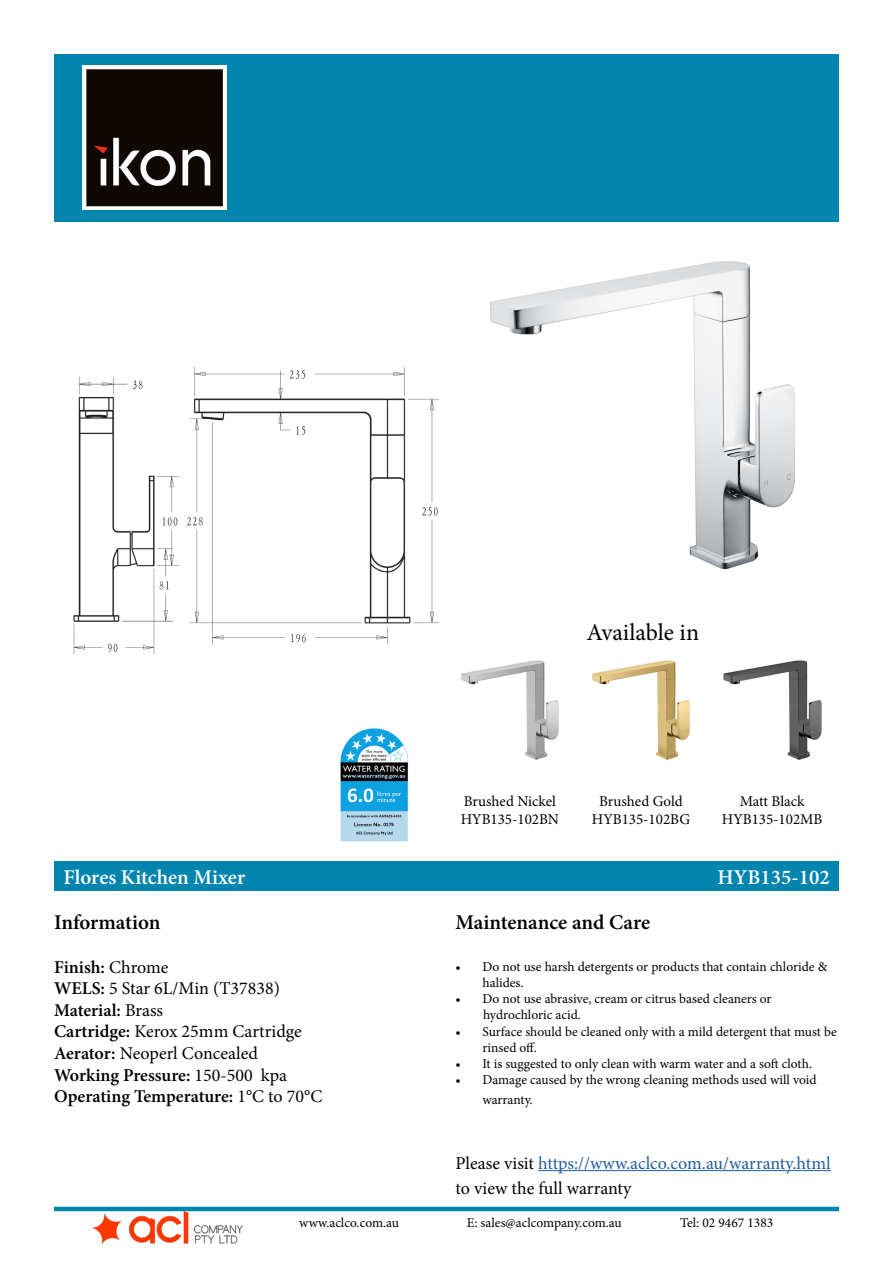
<style>
.page{position:relative;width:893px;height:1263px;background:#fff}
.page>*{position:absolute;margin:0;border:0;box-sizing:border-box;transform-origin:0 0}
.t1{font:24px "Minion Pro";color:#000}
.t2{font:600 21px "Minion Pro";letter-spacing:-.005em;color:#000}
.t3{font:600 21px "Minion Pro";color:#fff}
.t4{font:18px/21.6px "Minion Pro";color:#000}
.t5{font:18px/25.2px "Minion Pro";color:#215e9e}
.t6{font:15px/18px "Minion Pro";color:#000;text-align:center}
.t7{font:13.5px/16.2px "Minion Pro";color:#000}
.s1{font-weight:600}
.s2{color:#000}
</style>
<div class="page">
<div style="left:55px;top:861px;width:784px;height:30px;background:#0085af"></div>
<div style="left:54px;top:54px;width:785px;height:167px;background:#0085af"></div>
<hr style="left:54px;top:1207px;width:785px;height:4px;background:#0085af">
<img style="left:92px;top:1211px;width:151px;height:34px">
<hr style="left:538px;top:1170px;width:293px;height:1px;background:#215e9e">
<img style="left:82px;top:66px;width:145px;height:143px">
<img style="left:73px;top:366px;width:366px;height:289px">
<img style="left:490px;top:261px;width:305px;height:309px">
<img style="left:723px;top:660px;width:99px;height:100px">
<img style="left:461px;top:660px;width:98px;height:100px">
<img style="left:592px;top:660px;width:98px;height:100px">
<img style="left:340px;top:728px;width:69px;height:114px">
<h1 class="t1" style="left:586px;top:616px;width:114px">Available in</h1>
<p class="t6" style="left:461px;top:792px;width:100px;text-align:left">Brushed Nickel<br>HYB135-102BN</p>
<p class="t6" style="left:592px;top:792px;width:100px">Brushed Gold<br>HYB135-102BG</p>
<p class="t6" style="left:722px;top:792px;width:102px">Matt Black<br>HYB135-102MB</p>
<h2 class="t3" style="left:63px;top:862px;width:183px">Flores Kitchen Mixer</h2>
<h2 class="t3" style="left:718px;top:862px;width:114px">HYB135-102</h2>
<h2 class="t2" style="left:54px;top:908px;width:108px">Information</h2>
<h3 class="t4" style="left:54px;top:956px;width:270px"><span class="s1">Finish:</span> Chrome<br><span class="s1">WELS:</span> 5 Star 6L/Min (T37838)<br><span class="s1">Material:</span> Brass<br><span class="s1">Cartridge:</span> Kerox 25mm Cartridge<br><span class="s1">Aerator:</span> Neoperl Concealed<br><span class="s1">Working Pressure:</span> 150-500 kpa<br><span class="s1">Operating Temperature:</span> 1°C to 70°C</h3>
<h2 class="t2" style="left:455px;top:908px;width:196px">Maintenance and Care</h2>
<p class="t7" style="left:482px;top:958px;width:346px;text-indent:-27px">• Do not use harsh detergents or products that contain chloride &amp; halides.</p>
<p class="t7" style="left:483px;top:991px;width:290px;text-indent:-28px">• Do not use abrasive, cream or citrus based cleaners or hydrochloric acid.</p>
<p class="t7" style="left:482px;top:1023px;width:356px;text-indent:-27px">• Surface should be cleaned only with a mild detergent that must be rinsed off.</p>
<p class="t7" style="left:455px;top:1056px;width:358px">• It is suggested to only clean with warm water and a soft cloth.</p>
<p class="t7" style="left:482px;top:1070px;width:336px;line-height:19.8px;text-indent:-27px">• Damage caused by the wrong cleaning methods used will void warranty.</p>
<h3 class="t5" style="left:455px;top:1150px;width:377px"><span class="s2">Please visit</span> https://www.aclco.com.au/warranty.html <span class="s2">to view the full warranty</span></h3>
<p class="t7" style="left:299px;top:1215px;width:101px">www.aclco.com.au</p>
<p class="t7" style="left:467px;top:1215px;width:157px">E: sales@aclcompany.com.au</p>
<p class="t7" style="left:680px;top:1215px;width:95px">Tel: 02 9467 1383</p>
</div>
